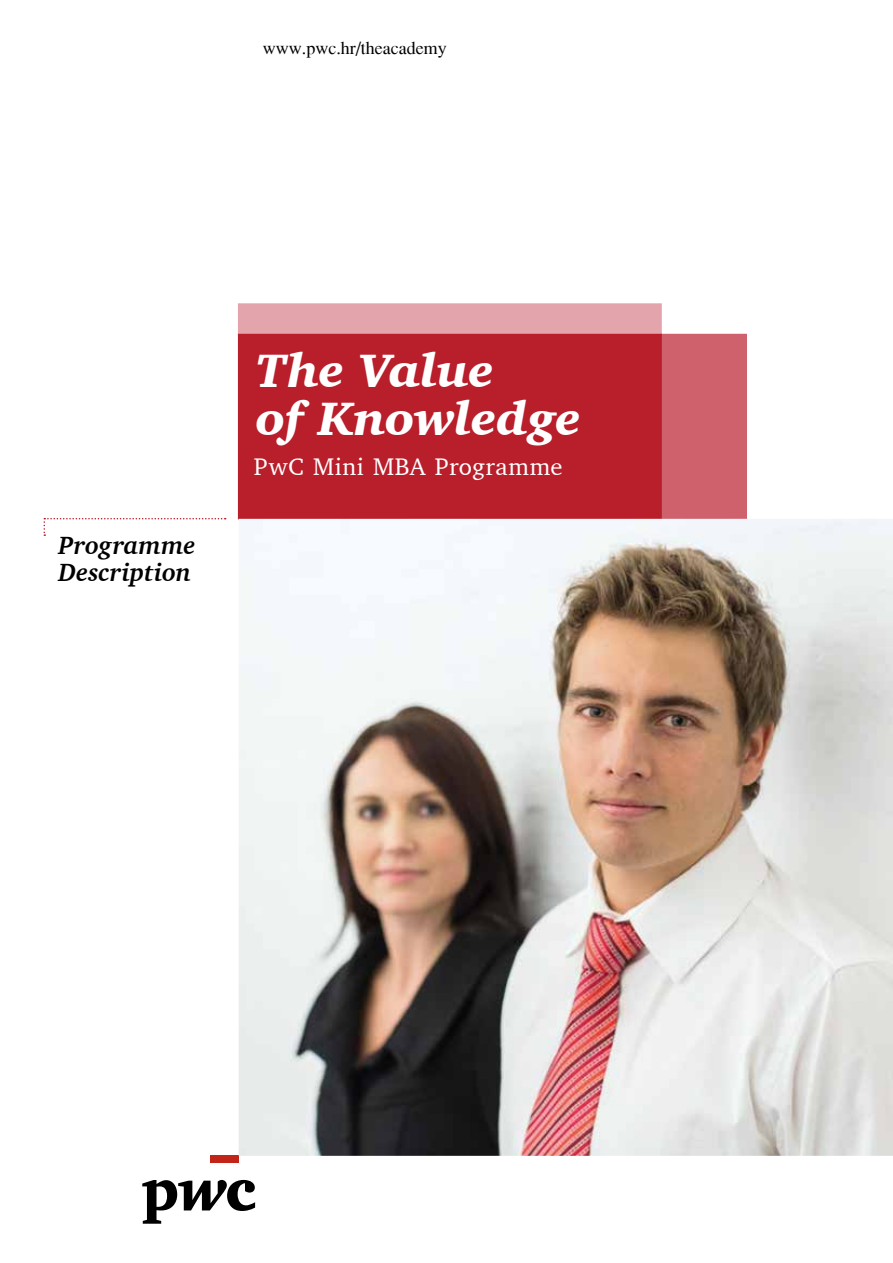
<style>
.page{position:relative;width:893px;height:1263px;background:#fff}
.page>*{position:absolute;margin:0;border:0;box-sizing:border-box;transform-origin:0 0}
.t1{font:italic 900 48px/48px "Charter BT";letter-spacing:-.005em;color:#fff}
.t2{font:27.15px "Charter";letter-spacing:.01em;color:#fff}
.t3{font:italic 700 25.5px/27px "Charter BT";color:#000}
.t4{font:18px "Times Roman";color:#000}
</style>
<div class="page">
<div style="left:239px;top:334px;width:422px;height:185px;background:#b91e2b"></div>
<div style="left:238px;top:334px;width:424px;height:185px;border:2px solid #b91e2b"></div>
<div style="left:661px;top:334px;width:85px;height:185px;background:#ce616b"></div>
<div style="left:660px;top:334px;width:87px;height:185px;border:2px solid #b91e2b"></div>
<div style="left:239px;top:304px;width:422px;height:30px;background:#e3a5ab"></div>
<div style="left:238px;top:303px;width:424px;height:32px;border:2px solid #b91e2b"></div>
<svg style="left:44px;top:518px;width:182px;height:18px"></svg>
<svg style="left:142px;top:1180px;width:113px;height:44px"></svg>
<div style="left:211px;top:1155px;width:28px;height:8px;background:#c22417"></div>
<img style="left:239px;top:519px;width:654px;height:637px">
<p class="t4" style="left:263px;top:37px;width:185px">www.pwc.hr/theacademy</p>
<h3 class="t3" style="left:58px;top:531px;width:138px">Programme<br>Description</h3>
<h1 class="t1" style="left:256px;top:346px;width:326px">The Value<br>of Knowledge</h1>
<h2 class="t2" style="left:254px;top:451px;width:311px">PwC Mini MBA Programme</h2>
</div>
